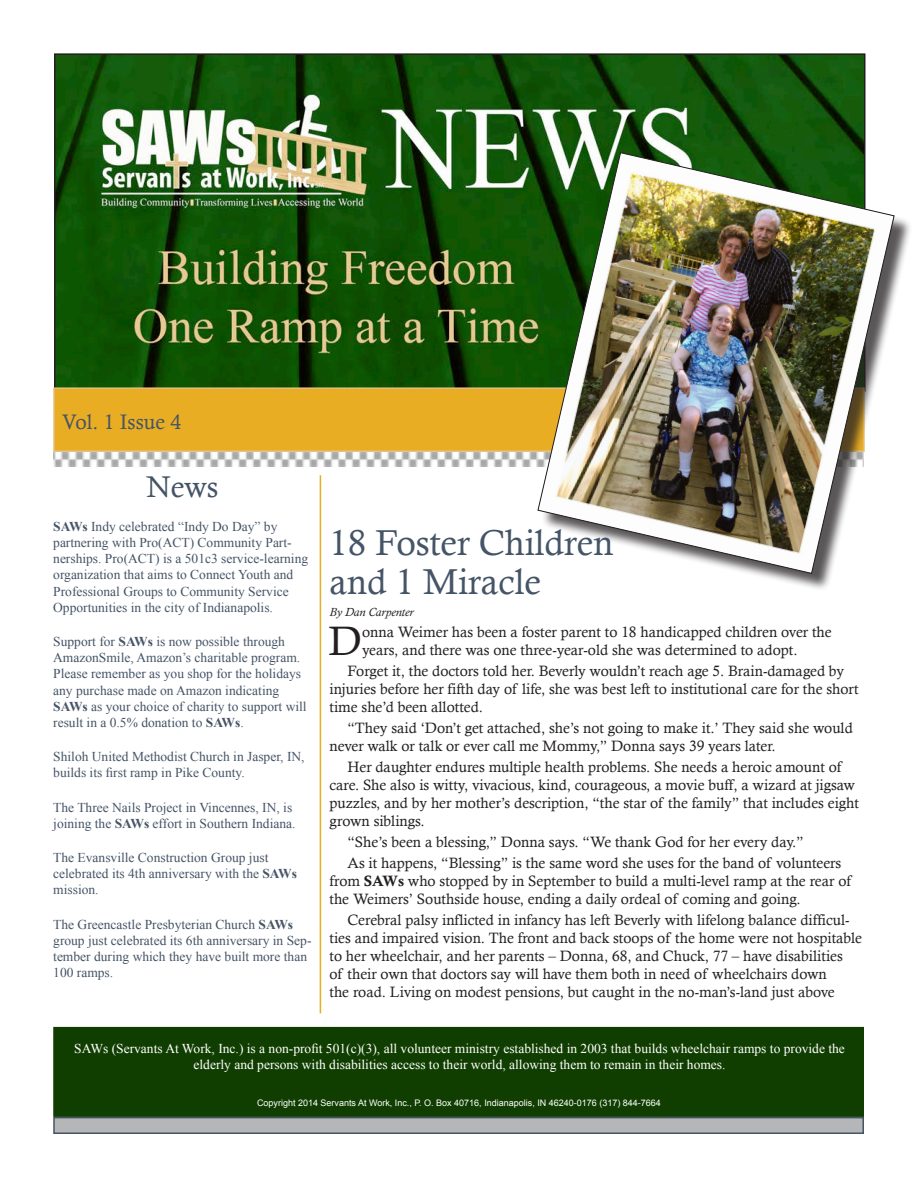
<style>
.page{position:relative;width:918px;height:1188px;background:#fff}
.page>*{position:absolute;margin:0;border:0;box-sizing:border-box;transform-origin:0 0}
.t1{font:41.25px "Calisto";color:#231f20}
.t2{font:36px/39px "Calisto";color:#455466}
.t3{font:30px "Calisto";color:#455466}
.t4{font:21px "Calisto";color:#455466}
.t5{font:18px/21.6px "Minion Pro";color:#fff}
.t6{font:15px/18px "Calisto";color:#231f20}
.t7{font:13.5px/16.2px "Times New Roman";color:#455466}
.t8{font:13.5px/16.2px "Times New Roman";color:#fff;text-align:center}
.t9{font:italic 12px "Calisto";color:#231f20}
.t10{font:9px "Arial";color:#fff}
.s1{font-weight:700}
.s2{font-family:"Calis MT Bol"}
</style>
<div class="page">
<img style="left:57px;top:56px;width:806px;height:331px">
<div style="left:53px;top:387px;width:812px;height:65px;background:#e9ad24;border:2px solid #e4c082"></div>
<img style="left:53px;top:452px;width:484px;height:14px">
<div style="left:53px;top:1117px;width:811px;height:17px;background:#b5b6b8;border:2px solid #455466"></div>
<div style="left:53px;top:1027px;width:811px;height:90px;background:#103e00;border:2px solid #103e00"></div>
<hr style="left:320px;top:475px;width:1px;height:538px;background:#e9ad24">
<div style="left:540px;top:155px;width:372px;height:437px;background:#231f20;opacity:.75"></div>
<img style="left:537px;top:152px;width:358px;height:422px">
<h3 class="t4" style="left:62px;top:410px;width:120px">Vol. 1 Issue 4</h3>
<h3 class="t3" style="left:146px;top:469px;width:74px">News</h3>
<p class="t7" style="left:53px;top:518px;width:256px"><span class="s1">SAWs</span> Indy celebrated “Indy Do Day” by partnering with Pro(ACT) Community Part&shy;nerships. Pro(ACT) is a 501c3 service-learning organization that aims to Connect Youth and Professional Groups to Community Service Opportunities in the city of Indianapolis.</p>
<p class="t7" style="left:53px;top:633px;width:255px">Support for <span class="s1">SAWs</span> is now possible through AmazonSmile, Amazon’s charitable program.<br>Please remember as you shop for the holidays any purchase made on Amazon indicating <span class="s1">SAWs</span> as your choice of charity to support will result in a 0.5% donation to <span class="s1">SAWs</span>.</p>
<p class="t7" style="left:53px;top:749px;width:253px">Shiloh United Methodist Church in Jasper, IN, builds its first ramp in Pike County.</p>
<p class="t7" style="left:53px;top:799px;width:244px">The Three Nails Project in Vincennes, IN, is joining the <span class="s1">SAWs</span> effort in Southern Indiana.</p>
<p class="t7" style="left:53px;top:849px;width:245px">The Evansville Construction Group just celebrated its 4th anniversary with the <span class="s1">SAWs </span>mission.</p>
<p class="t7" style="left:53px;top:916px;width:260px">The Greencastle Presbyterian Church <span class="s1">SAWs </span>group just celebrated its 6th anniversary in Sep&shy;tember during which they have built more than 100 ramps.</p>
<h2 class="t2" style="left:330px;top:523px;width:285px">18 Foster Children and 1 Miracle</h2>
<p class="t9" style="left:330px;top:605px;width:86px">By Dan Carpenter</p>
<h1 class="t1" style="left:329px;top:617px;width:35px">D</h1>
<p class="t6" style="left:362px;top:623px;width:471px">onna Weimer has been a foster parent to 18 handicapped children over the years, and there was one three-year-old she was determined to adopt.</p>
<p class="t6" style="left:329px;top:662px;width:531px;text-indent:18px">Forget it, the doctors told her. Beverly wouldn’t reach age 5. Brain-damaged by injuries before her fifth day of life, she was best left to institutional care for the short time she’d been allotted.</p>
<p class="t6" style="left:329px;top:719px;width:525px;text-indent:18px">“They said ‘Don’t get attached, she’s not going to make it.’ They said she would never walk or talk or ever call me Mommy,” Donna says 39 years later.</p>
<p class="t6" style="left:329px;top:758px;width:531px;text-indent:18px">Her daughter endures multiple health problems. She needs a heroic amount of care. She also is witty, vivacious, kind, courageous, a movie buff, a wizard at jigsaw puzzles, and by her mother’s description, “the star of the family” that includes eight grown siblings.</p>
<p class="t6" style="left:347px;top:831px;width:495px;line-height:21px">“She’s been a blessing,” Donna says. “We thank God for her every day.”<br>As it happens, “Blessing” is the same word she uses for the band of volunteers</p>
<p class="t6" style="left:329px;top:872px;width:523px">from <span class="s2">SAWs</span> who stopped by in September to build a multi-level ramp at the rear of the Weimers’ Southside house, ending a daily ordeal of coming and going.</p>
<p class="t6" style="left:329px;top:911px;width:534px;text-indent:18px">Cerebral palsy inflicted in infancy has left Beverly with lifelong balance difficul&shy;ties and impaired vision. The front and back stoops of the home were not hospitable to her wheelchair, and her parents – Donna, 68, and Chuck, 77 – have disabilities<br>of their own that doctors say will have them both in need of wheelchairs down<br>the road. Living on modest pensions, but caught in the no-man’s-land just above</p>
<p class="t5" style="left:330px;top:1039px;width:520px">ministry established in 2003 that builds wheelchair ramps to provide the elderly and persons with disabilities access to their world, allowing them</p>
<p class="t8" style="left:74px;top:1040px;width:772px">SAWs (Servants At Work, Inc.) is a non-profit 501(c)(3), all volunteer ministry established in 2003 that builds wheelchair ramps to provide the elderly and persons with disabilities access to their world, allowing them to remain in their homes.</p>
<p class="t10" style="left:257px;top:1098px;width:405px">Copyright 2014 Servants At Work, Inc., P. O. Box 40716, Indianapolis, IN 46240-0176 (317) 844-7664</p>
</div>
